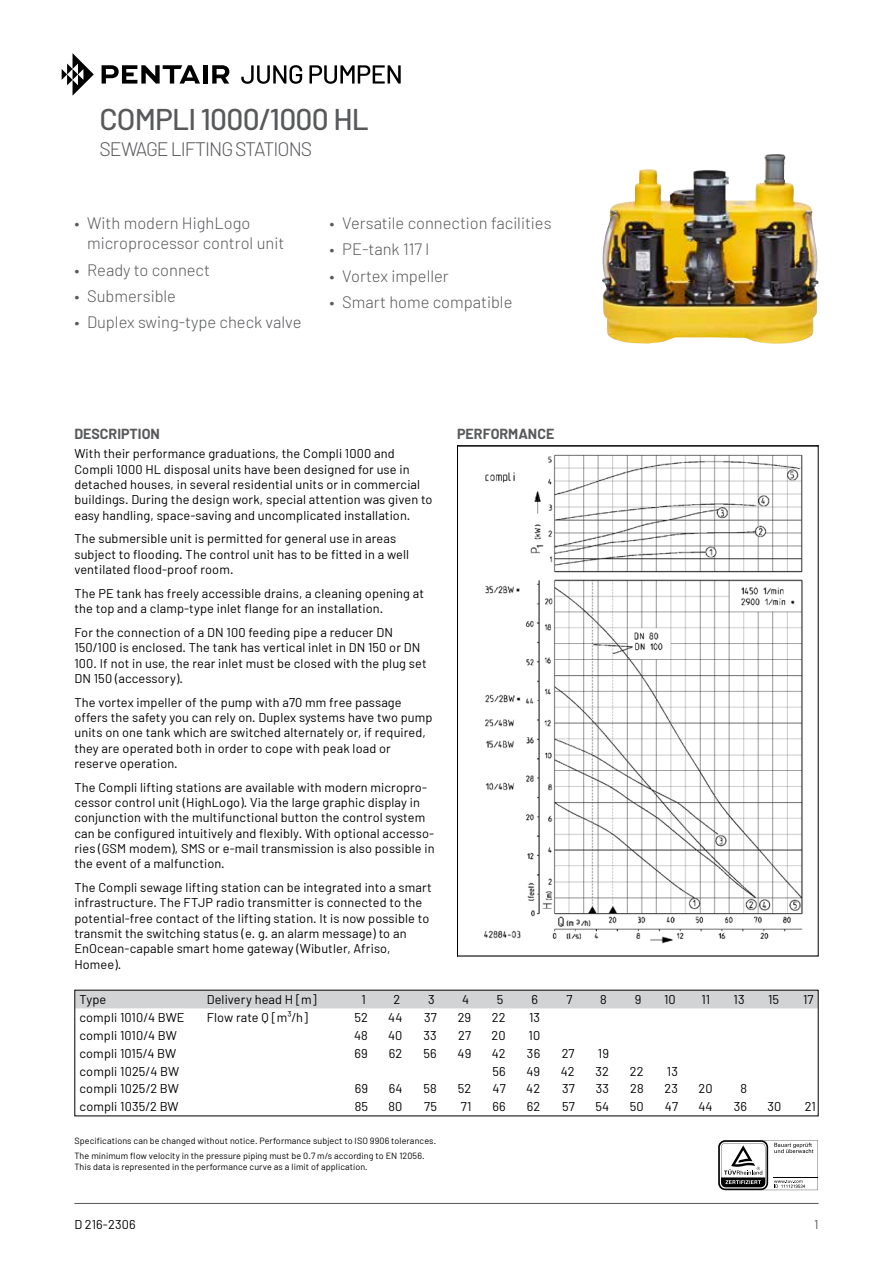
<style>
.page{position:relative;width:893px;height:1263px;background:#fff}
.page>*{position:absolute;margin:0;border:0;box-sizing:border-box;transform-origin:0 0}
.t1{font:500 30px "Barlow";letter-spacing:-.025em;color:#58595b}
.t2{font:300 19.5px "Barlow";letter-spacing:-.05em;color:#58595b}
.t3{font:300 16.5px/20.2px "Barlow";color:#58595b}
.t4{font:700 14.25px "Barlow";color:#58595b}
.t5{font:12.75px/15.3px "Barlow";letter-spacing:.01em;color:#000}
.t6{font:12.75px "Barlow";color:#58595b}
.t7{font:9px/15px "Barlow";letter-spacing:.01em;color:#000}
</style>
<div class="page">
<hr style="left:74px;top:1203px;width:745px;height:1px;background:#58595b">
<img style="left:602px;top:154px;width:217px;height:190px">
<img style="left:483px;top:454px;width:320px;height:490px">
<div style="left:76px;top:992px;width:741px;height:16px;background:#d1d3d4"></div>
<svg style="left:718px;top:1140px;width:100px;height:50px"></svg>
<svg style="left:241px;top:65px;width:61px;height:19px"></svg>
<svg style="left:309px;top:65px;width:92px;height:19px"></svg>
<svg style="left:62px;top:53px;width:32px;height:43px"></svg>
<svg style="left:102px;top:65px;width:98px;height:19px"></svg>
<hr style="left:203px;top:65px;width:4px;height:19px;background:#000">
<svg style="left:212px;top:65px;width:17px;height:19px"></svg>
<h1 class="t1" style="left:99px;top:101px;width:271px">COMPLI 1000/1000 HL</h1>
<h2 class="t2" style="left:99px;top:136px;width:214px">SEWAGE LIFTING STATIONS</h2>
<p class="t3" style="left:87px;top:213px;width:199px;text-indent:-13px">• With modern HighLogo microprocessor control unit</p>
<p class="t3" style="left:74px;top:259px;width:137px">• Ready to connect</p>
<p class="t3" style="left:74px;top:285px;width:103px">• Submersible</p>
<p class="t3" style="left:74px;top:311px;width:229px">• Duplex swing-type check valve</p>
<p class="t3" style="left:330px;top:213px;width:224px">• Versatile connection facilities</p>
<p class="t3" style="left:330px;top:239px;width:101px">• PE-tank 117 l</p>
<p class="t3" style="left:330px;top:265px;width:121px">• Vortex impeller</p>
<p class="t3" style="left:330px;top:291px;width:184px">• Smart home compatible</p>
<p class="t4" style="left:74px;top:425px;width:87px">DESCRIPTION</p>
<p class="t4" style="left:457px;top:425px;width:99px">PERFORMANCE</p>
<p class="t5" style="left:74px;top:446px;width:360px">With their performance graduations, the Compli 1000 and Compli 1000 HL disposal units have been designed for use in detached houses, in several residential units or in commercial buildings. During the design work, special attention was given to easy handling, space-saving and uncomplicated installation.</p>
<p class="t5" style="left:74px;top:531px;width:336px">The submersible unit is permitted for general use in areas subject to flooding. The control unit has to be fitted in a well ventilated flood-proof room.</p>
<p class="t5" style="left:74px;top:585px;width:351px">The PE tank has freely accessible drains, a cleaning opening at the top and a clamp-type inlet flange for an installation.</p>
<p class="t5" style="left:74px;top:624px;width:354px">For the connection of a DN 100 feeding pipe a reducer DN 150/100 is enclosed. The tank has vertical inlet in DN 150 or DN 100. If not in use, the rear inlet must be closed with the plug set DN 150 (accessory).</p>
<p class="t5" style="left:74px;top:694px;width:360px">The vortex impeller of the pump with a70 mm free passage offers the safety you can rely on. Duplex systems have two pump units on one tank which are switched alternately or, if required, they are operated both in order to cope with peak load or reserve operation.</p>
<p class="t5" style="left:74px;top:779px;width:362px">The Compli lifting stations are available with modern micropro&shy;cessor control unit (HighLogo). Via the large graphic display in conjunction with the multifunctional button the control system can be configured intuitively and flexibly. With optional accesso&shy;ries (GSM modem), SMS or e-mail transmission is also possible in the event of a malfunction.</p>
<p class="t5" style="left:74px;top:879px;width:359px">The Compli sewage lifting station can be integrated into a smart infrastructure. The FTJP radio transmitter is connected to the potential-free contact of the lifting station. It is now possible to transmit the switching status (e. g. an alarm message) to an EnOcean-capable smart home gateway (Wibutler, Afriso, Homee).</p>
<p class="t5" style="left:79px;top:991px;width:28px">Type</p>
<p class="t5" style="left:207px;top:991px;width:111px">Delivery head H [m]</p>
<p class="t5" style="left:361px;top:991px;width:6px">1</p>
<p class="t5" style="left:393px;top:991px;width:8px">2</p>
<p class="t5" style="left:428px;top:991px;width:8px">3</p>
<p class="t5" style="left:462px;top:991px;width:9px">4</p>
<p class="t5" style="left:497px;top:991px;width:8px">5</p>
<p class="t5" style="left:531px;top:991px;width:8px">6</p>
<p class="t5" style="left:566px;top:991px;width:8px">7</p>
<p class="t5" style="left:600px;top:991px;width:8px">8</p>
<p class="t5" style="left:635px;top:991px;width:8px">9</p>
<p class="t5" style="left:664px;top:991px;width:13px">10</p>
<p class="t5" style="left:701px;top:991px;width:10px">11</p>
<p class="t5" style="left:734px;top:991px;width:13px">13</p>
<p class="t5" style="left:768px;top:991px;width:13px">15</p>
<p class="t5" style="left:803px;top:991px;width:12px">17</p>
<p class="t5" style="left:79px;top:1009px;width:107px">compli 1010/4 BWE</p>
<p class="t5" style="left:207px;top:1009px;width:103px">Flow rate Q [m³/h]</p>
<p class="t5" style="left:354px;top:1009px;width:15px">52</p>
<p class="t5" style="left:388px;top:1009px;width:16px">44</p>
<p class="t5" style="left:424px;top:1009px;width:14px">37</p>
<p class="t5" style="left:458px;top:1009px;width:15px">29</p>
<p class="t5" style="left:492px;top:1009px;width:15px">22</p>
<p class="t5" style="left:529px;top:1009px;width:13px">13</p>
<p class="t5" style="left:79px;top:1027px;width:99px">compli 1010/4 BW</p>
<p class="t5" style="left:354px;top:1027px;width:15px">48</p>
<p class="t5" style="left:388px;top:1027px;width:16px">40</p>
<p class="t5" style="left:424px;top:1027px;width:15px">33</p>
<p class="t5" style="left:458px;top:1027px;width:14px">27</p>
<p class="t5" style="left:492px;top:1027px;width:16px">20</p>
<p class="t5" style="left:528px;top:1027px;width:13px">10</p>
<p class="t5" style="left:80px;top:1045px;width:98px">compli 1015/4 BW</p>
<p class="t5" style="left:355px;top:1045px;width:15px">69</p>
<p class="t5" style="left:389px;top:1045px;width:15px">62</p>
<p class="t5" style="left:424px;top:1045px;width:15px">56</p>
<p class="t5" style="left:457px;top:1045px;width:15px">49</p>
<p class="t5" style="left:492px;top:1045px;width:15px">42</p>
<p class="t5" style="left:527px;top:1045px;width:15px">36</p>
<p class="t5" style="left:562px;top:1045px;width:14px">27</p>
<p class="t5" style="left:598px;top:1045px;width:13px">19</p>
<p class="t5" style="left:80px;top:1063px;width:101px">compli 1025/4 BW</p>
<p class="t5" style="left:492px;top:1063px;width:15px">56</p>
<p class="t5" style="left:526px;top:1063px;width:15px">49</p>
<p class="t5" style="left:561px;top:1063px;width:15px">42</p>
<p class="t5" style="left:596px;top:1063px;width:15px">32</p>
<p class="t5" style="left:630px;top:1063px;width:15px">22</p>
<p class="t5" style="left:667px;top:1063px;width:13px">13</p>
<p class="t5" style="left:80px;top:1081px;width:101px">compli 1025/2 BW</p>
<p class="t5" style="left:355px;top:1081px;width:15px">69</p>
<p class="t5" style="left:389px;top:1081px;width:15px">64</p>
<p class="t5" style="left:424px;top:1081px;width:15px">58</p>
<p class="t5" style="left:458px;top:1081px;width:15px">52</p>
<p class="t5" style="left:493px;top:1081px;width:15px">47</p>
<p class="t5" style="left:526px;top:1081px;width:15px">42</p>
<p class="t5" style="left:562px;top:1081px;width:14px">37</p>
<p class="t5" style="left:596px;top:1081px;width:15px">33</p>
<p class="t5" style="left:630px;top:1081px;width:15px">28</p>
<p class="t5" style="left:665px;top:1081px;width:15px">23</p>
<p class="t5" style="left:698px;top:1081px;width:16px">20</p>
<p class="t5" style="left:740px;top:1081px;width:8px">8</p>
<p class="t5" style="left:80px;top:1099px;width:101px">compli 1035/2 BW</p>
<p class="t5" style="left:355px;top:1099px;width:15px">85</p>
<p class="t5" style="left:389px;top:1099px;width:15px">80</p>
<p class="t5" style="left:424px;top:1099px;width:14px">75</p>
<p class="t5" style="left:461px;top:1099px;width:12px">71</p>
<p class="t5" style="left:493px;top:1099px;width:15px">66</p>
<p class="t5" style="left:527px;top:1099px;width:15px">62</p>
<p class="t5" style="left:562px;top:1099px;width:14px">57</p>
<p class="t5" style="left:595px;top:1099px;width:15px">54</p>
<p class="t5" style="left:630px;top:1099px;width:15px">50</p>
<p class="t5" style="left:665px;top:1099px;width:15px">47</p>
<p class="t5" style="left:698px;top:1099px;width:16px">44</p>
<p class="t5" style="left:734px;top:1099px;width:15px">36</p>
<p class="t5" style="left:768px;top:1099px;width:15px">30</p>
<p class="t5" style="left:805px;top:1099px;width:13px">21</p>
<p class="t7" style="left:74px;top:1133px;width:363px">Specifications can be changed without notice. Performance subject to ISO 9906 tolerances.<br>The minimum flow velocity in the pressure piping must be 0.7 m/s according to EN 12056.</p>
<p class="t7" style="left:74px;top:1159px;width:295px">This data is represented in the performance curve as a limit of application.</p>
<p class="t5" style="left:74px;top:1216px;width:63px">D 216-2306</p>
<p class="t6" style="left:814px;top:1216px;width:6px">1</p>
</div>
